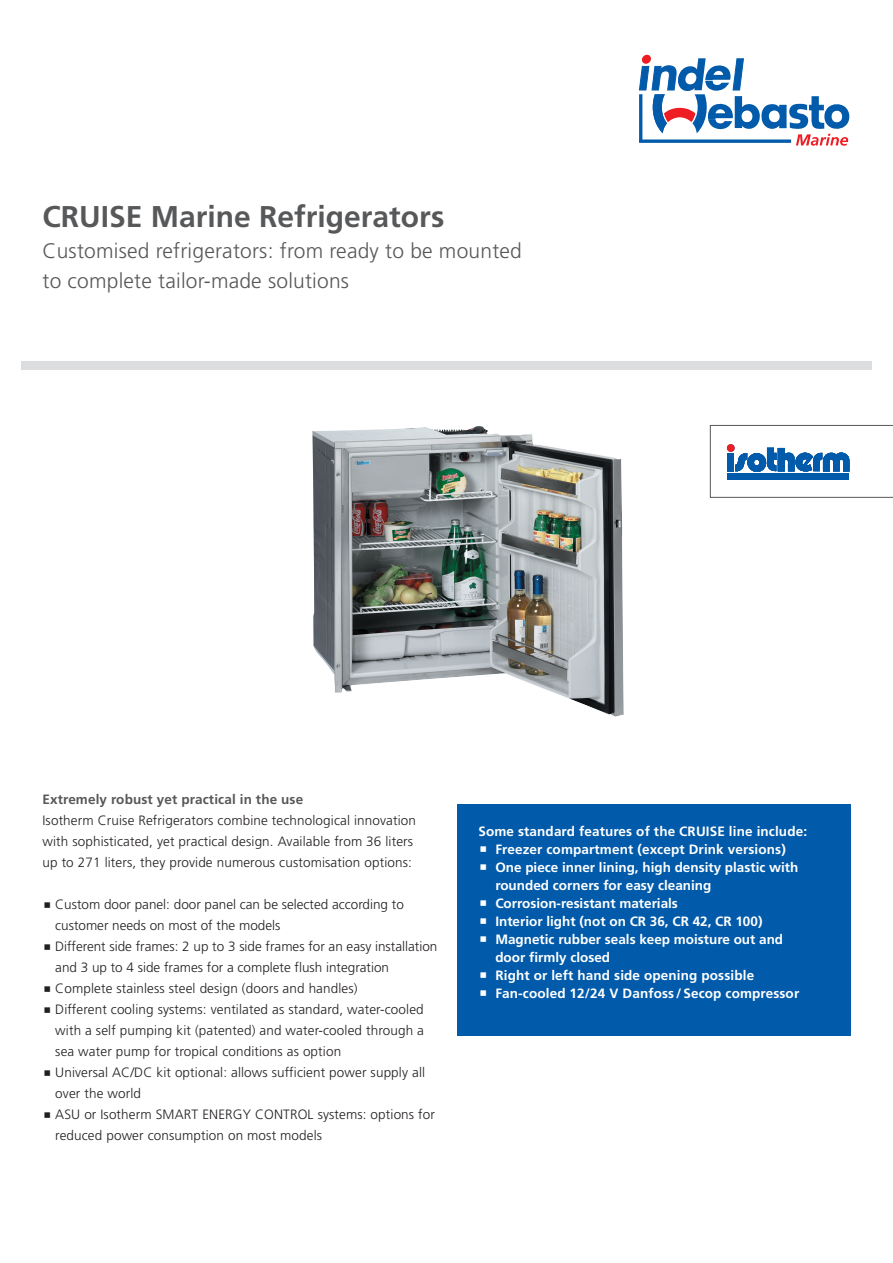
<style>
.page{position:relative;width:893px;height:1263px;background:#fff}
.page>*{position:absolute;margin:0;border:0;box-sizing:border-box;transform-origin:0 0}
.t1{font:700 30px "Frutiger";color:#57585a}
.t2{font:300 21px/30px "Frutiger";letter-spacing:.01em;color:#57585a}
.t3{font:300 13.5px/21px "Frutiger";letter-spacing:.01em;color:#231f20}
.t4{font:700 13.5px/18px "Frutiger";color:#fff}
.t5{font:700 13.5px "Frutiger";letter-spacing:.01em;color:#57585a}
</style>
<div class="page">
<img style="left:312px;top:426px;width:312px;height:291px">
<div style="left:457px;top:804px;width:393px;height:231px;background:#015aaa"></div>
<div style="left:21px;top:361px;width:851px;height:9px;background:#dcdddf"></div>
<svg style="left:639px;top:58px;width:210px;height:88px"></svg>
<div style="left:642px;top:55px;width:9px;height:9px;background:#ee1d23;border-radius:50%"></div>
<svg style="left:710px;top:425px;width:183px;height:72px"></svg>
<div style="left:727px;top:473px;width:122px;height:6px;background:#015aaa"></div>
<h1 class="t1" style="left:43px;top:199px;width:403px">CRUISE Marine Refrigerators</h1>
<h2 class="t2" style="left:43px;top:236px;width:481px">Customised refrigerators: from ready to be mounted to complete tailor-made solutions</h2>
<p class="t5" style="left:43px;top:792px;width:262px">Extremely robust yet practical in the use</p>
<p class="t3" style="left:43px;top:810px;width:375px">Isotherm Cruise Refrigerators combine technological innovation with sophisticated, yet practical design. Available from 36 liters up to 271 liters, they provide numerous customisation options:</p>
<p class="t3" style="left:55px;top:894px;width:384px">Custom door panel: door panel can be selected according to customer needs on most of the models<br>Different side frames: 2 up to 3 side frames for an easy installation and 3 up to 4 side frames for a complete flush integration Complete stainless steel design (doors and handles)<br>Different cooling systems: ventilated as standard, water-cooled with a self pumping kit (patented) and water-cooled through a sea water pump for tropical conditions as option<br>Universal AC/DC kit optional: allows sufficient power supply all over the world<br>ASU or Isotherm SMART ENERGY CONTROL systems: options for reduced power consumption on most models</p>
<p class="t4" style="left:495px;top:822px;width:313px;text-indent:-17px">Some standard features of the CRUISE line include:<br>Freezer compartment (except Drink versions)<br>One piece inner lining, high density plastic with rounded corners for easy cleaning Corrosion-resistant materials<br>Interior light (not on CR 36, CR 42, CR 100)<br>Magnetic rubber seals keep moisture out and door firmly closed<br>Right or left hand side opening possible Fan-cooled 12/24 V Danfoss / Secop compressor</p>
</div>
